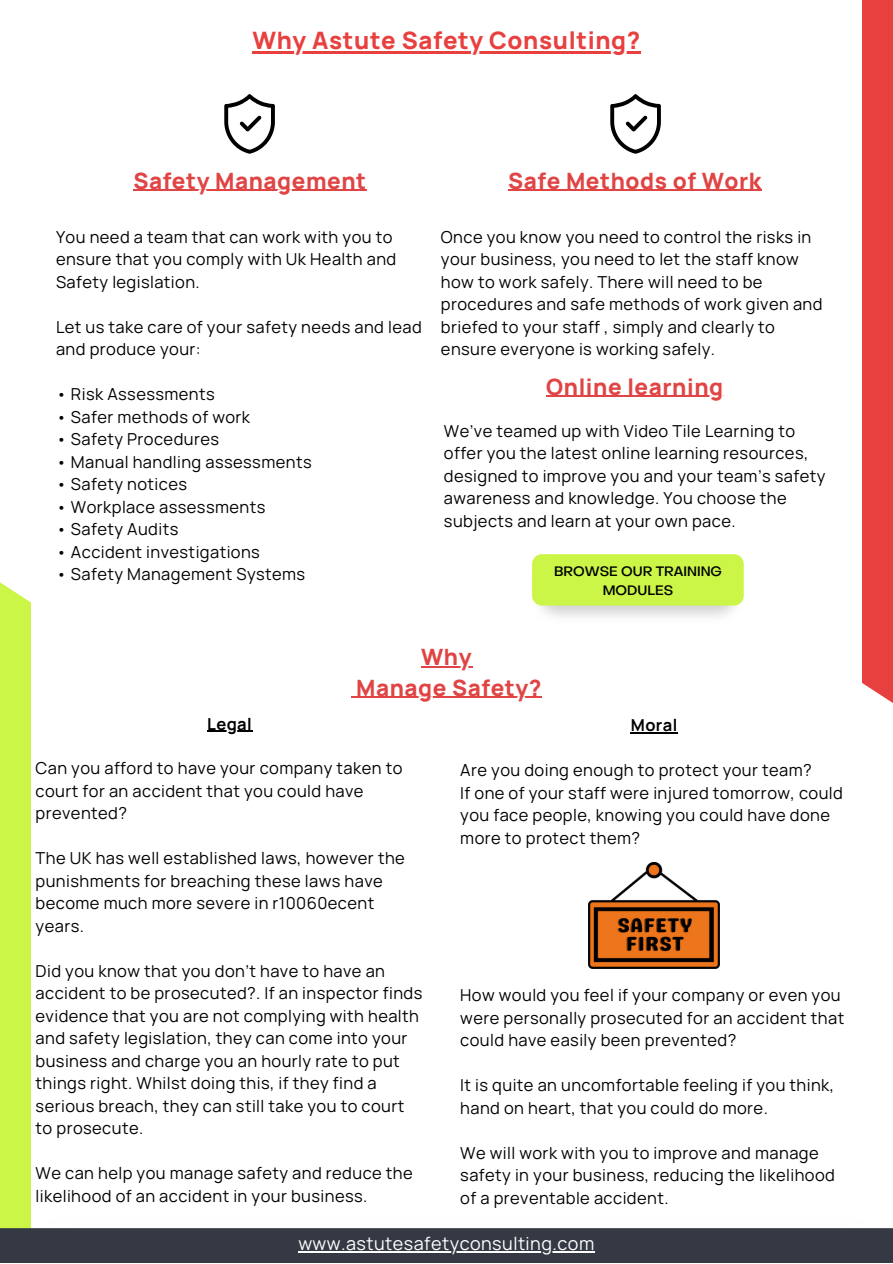
<style>
.page{position:relative;width:893px;height:1264px;background:#fff}
.page>*{position:absolute;margin:0;border:0;box-sizing:border-box;transform-origin:0 0}
.t1{font:800 24px "Manrope";letter-spacing:.025em;color:#e8403f}
.t2{font:800 22.5px/30.3px "Manrope";letter-spacing:.025em;color:#e04444;text-align:center}
.t3{font:18px "Manrope";letter-spacing:.025em;color:#fff}
.t4{font:16.5px/22.5px "Manrope";letter-spacing:.025em;color:#000}
.t5{font:700 16.5px "Manrope";letter-spacing:.025em;color:#000}
.t6{font:500 13.5px/18.9px "Object Sans";color:#000;text-align:center}
</style>
<div class="page">
<div style="left:0;top:573px;width:31px;height:689px;background:#cbf547"></div>
<div style="left:861px;top:0;width:31px;height:712px;background:#e8403f"></div>
<div style="left:0;top:1228px;width:892px;height:34px;background:#353944"></div>
<svg style="left:224px;top:94px;width:51px;height:60px"></svg>
<svg style="left:610px;top:94px;width:50px;height:60px"></svg>
<img style="left:588px;top:862px;width:131px;height:106px">
<img style="left:532px;top:554px;width:212px;height:63px">
<div style="left:532px;top:554px;width:211px;height:51px;background:#cbf547;border-radius:10px"></div>
<hr style="left:298px;top:1251px;width:296px;height:1px;background:#fff">
<hr style="left:630px;top:732px;width:47px;height:1px;background:#000">
<hr style="left:508px;top:190px;width:253px;height:1px;background:#e04444">
<hr style="left:252px;top:51px;width:388px;height:2px;background:#e8403f">
<hr style="left:133px;top:190px;width:234px;height:1px;background:#e04444">
<hr style="left:207px;top:730px;width:45px;height:1px;background:#000">
<hr style="left:421px;top:666px;width:51px;height:1px;background:#e04444">
<hr style="left:356px;top:696px;width:186px;height:2px;background:#e04444">
<hr style="left:546px;top:395px;width:177px;height:2px;background:#e04444">
<h1 class="t1" style="left:252px;top:23px;width:389px">Why Astute Safety Consulting?</h1>
<h2 class="t2" style="left:133px;top:165px;width:234px">Safety Management</h2>
<p class="t4" style="left:56px;top:225px;width:342px">You need a team that can work with you to ensure that you comply with Uk Health and<br>Safety legislation.</p>
<p class="t4" style="left:56px;top:315px;width:367px">Let us take care of your safety needs and lead and produce your:</p>
<p class="t4" style="left:56px;top:382px;width:160px">• Risk Assessments</p>
<p class="t4" style="left:56px;top:405px;width:195px">• Safer methods of work</p>
<p class="t4" style="left:56px;top:427px;width:164px">• Safety Procedures</p>
<p class="t4" style="left:56px;top:450px;width:257px">• Manual handling assessments</p>
<p class="t4" style="left:56px;top:472px;width:132px">• Safety notices</p>
<p class="t4" style="left:56px;top:495px;width:211px">• Workplace assessments</p>
<p class="t4" style="left:56px;top:517px;width:124px">• Safety Audits</p>
<p class="t4" style="left:56px;top:540px;width:205px">• Accident investigations</p>
<p class="t4" style="left:56px;top:562px;width:251px">• Safety Management Systems</p>
<h2 class="t2" style="left:508px;top:165px;width:255px">Safe Methods of Work</h2>
<p class="t4" style="left:441px;top:225px;width:383px">Once you know you need to control the risks in your business, you need to let the staff know how to work safely. There will need to be procedures and safe methods of work given and briefed to your staff , simply and clearly to ensure everyone is working safely.</p>
<h2 class="t2" style="left:546px;top:371px;width:178px">Online learning</h2>
<p class="t4" style="left:444px;top:419px;width:383px">We’ve teamed up with Video Tile Learning to offer you the latest online learning resources, designed to improve you and your team’s safety awareness and knowledge. You choose the subjects and learn at your own pace.</p>
<p class="t6" style="left:554px;top:563px;width:169px">BROWSE OUR TRAINING<br>MODULES</p>
<h2 class="t2" style="left:356px;top:641px;width:187px">Why<br>Manage Safety?</h2>
<p class="t5" style="left:207px;top:712px;width:46px">Legal</p>
<p class="t4" style="left:36px;top:757px;width:368px">Can you afford to have your company taken to court for an accident that you could have prevented?</p>
<p class="t4" style="left:36px;top:846px;width:371px">The UK has well established laws, however the punishments for breaching these laws have become much more severe in r10060ecent years.</p>
<p class="t4" style="left:36px;top:959px;width:388px">Did you know that you don’t have to have an accident to be prosecuted?. If an inspector finds evidence that you are not complying with health and safety legislation, they can come into your business and charge you an hourly rate to put things right. Whilst doing this, if they find a serious breach, they can still take you to court to prosecute.</p>
<p class="t4" style="left:36px;top:1161px;width:378px">We can help you manage safety and reduce the likelihood of an accident in your business.</p>
<p class="t5" style="left:630px;top:713px;width:48px">Moral</p>
<p class="t4" style="left:460px;top:758px;width:384px">Are you doing enough to protect your team?<br>If one of your staff were injured tomorrow, could you face people, knowing you could have done more to protect them?</p>
<p class="t4" style="left:460px;top:983px;width:385px">How would you feel if your company or even you were personally prosecuted for an accident that could have easily been prevented?</p>
<p class="t4" style="left:460px;top:1073px;width:375px">It is quite an uncomfortable feeling if you think, hand on heart, that you could do more.</p>
<p class="t4" style="left:460px;top:1141px;width:376px">We will work with you to improve and manage safety in your business, reducing the likelihood of a preventable accident.</p>
<p class="t3" style="left:298px;top:1231px;width:297px">www.astutesafetyconsulting.com</p>
</div>
